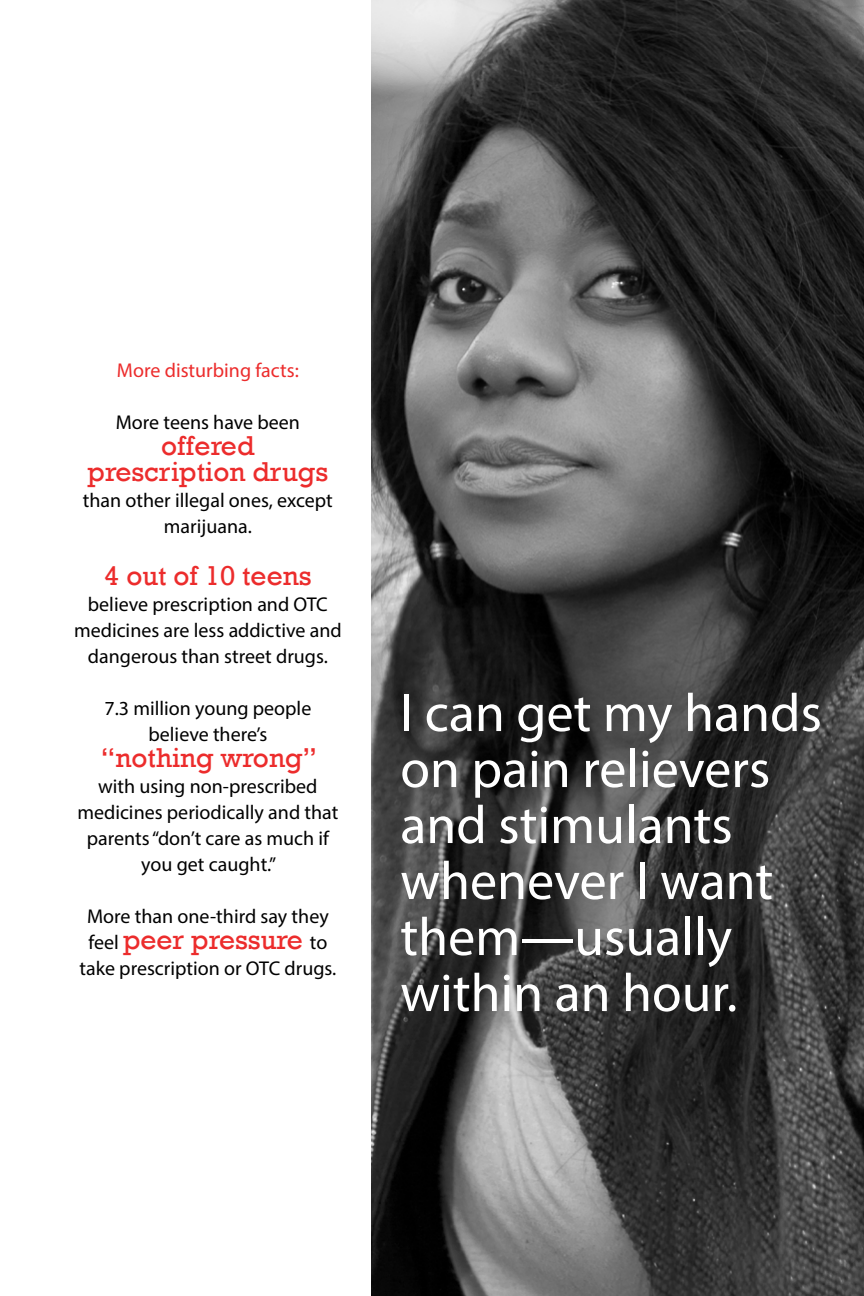
<style>
.page{position:relative;width:864px;height:1296px;background:#fff}
.page>*{position:absolute;margin:0;border:0;box-sizing:border-box;transform-origin:0 0}
.t1{font:54px/56px "Myriad Pro";color:#fff}
.t2{font:28px/26px "Rockwell";color:#ec2c2c;text-align:center}
.t3{font:20px/26px "Myriad Pro";color:#000;text-align:center}
.t4{font:20px "Myriad Pro";color:#ec2c2c}
.s1{font-family:"Myriad Pro";font-size:20px;color:#000}
</style>
<div class="page">
<img style="left:372px;top:0;width:492px;height:1296px">
<p class="t4" style="left:117px;top:358px;width:183px">More disturbing facts:</p>
<p class="t3" style="left:116px;top:409px;width:186px">More teens have been</p>
<h2 class="t2" style="left:88px;top:433px;width:242px">offered prescription drugs</h2>
<p class="t3" style="left:83px;top:487px;width:252px">than other illegal ones, except marijuana.</p>
<h2 class="t2" style="left:104px;top:563px;width:209px">4 out of 10 teens</h2>
<p class="t3" style="left:74px;top:591px;width:269px">believe prescription and OTC medicines are less addictive and dangerous than street drugs.</p>
<p class="t3" style="left:104px;top:695px;width:208px">7.3 million young people believe there’s</p>
<h2 class="t2" style="left:101px;top:745px;width:218px">“nothing wrong”</h2>
<p class="t3" style="left:77px;top:773px;width:263px">with using non-prescribed medicines periodically and that parents “don’t care as much if you get caught.”</p>
<p class="t3" style="left:87px;top:903px;width:243px">More than one-third say they</p>
<h2 class="t2" style="left:88px;top:927px;width:240px"><span class="s1">feel</span> peer pressure <span class="s1">to</span></h2>
<p class="t3" style="left:79px;top:955px;width:258px">take prescription or OTC drugs.</p>
<h1 class="t1" style="left:400px;top:684px;width:423px">I can get my hands on pain relievers and stimulants whenever I want them—usually within an hour.</h1>
</div>
